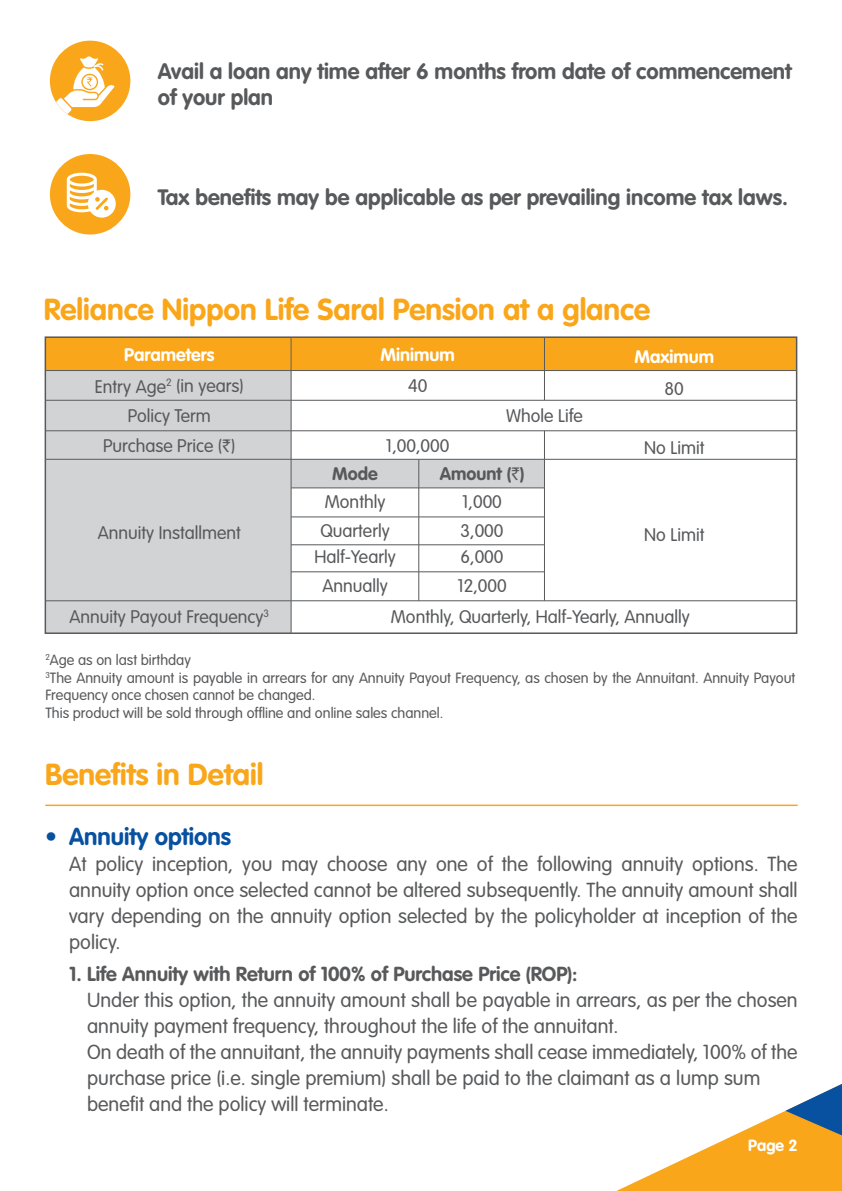
<style>
.page{position:relative;width:842px;height:1191px;background:#fff}
.page>*{position:absolute;margin:0;border:0;box-sizing:border-box;transform-origin:0 0}
.t1{font:700 30px "VAG Rounded Std";color:#faa61a}
.t2{font:700 24px "VAG Rounded Std";color:#0751a0}
.t3{font:700 22px/26.4px "VAG Rounded Std";color:#58595b}
.t4{font:300 20px/26px "VAG Rounded Std";color:#58595b;text-align:justify}
.t5{font:700 20px "VAG Rounded Std";color:#58595b}
.t6{font:300 18px/29px "VAG Rounded Std";color:#58595b;text-align:center}
.t7{font:700 18px "VAG Rounded Std";color:#fff}
.t8{font:700 18px "VAG Rounded Std";color:#58595b}
.t9{font:700 16px "VAG Rounded Std";color:#fff}
.t10{font:300 14.6px/17.6px "VAG Rounded Std";color:#58595b}
.s1{font-weight:700;color:#fff}
.s2{font-family:"Rupee";font-weight:400}
.s3{font-weight:300}
</style>
<div class="page">
<div style="left:291px;top:459px;width:253px;height:29px;background:#d1d3d4"></div>
<svg style="left:616px;top:1084px;width:226px;height:107px"></svg>
<div style="left:45px;top:370px;width:246px;height:263px;background:#d1d3d4"></div>
<div style="left:45px;top:337px;width:752px;height:33px;background:#faa61a"></div>
<div style="left:45px;top:336px;width:752px;height:298px;border:2px solid #58595b"></div>
<hr style="left:291px;top:337px;width:1px;height:296px;background:#58595b">
<hr style="left:544px;top:337px;width:1px;height:63px;background:#58595b">
<svg style="left:544px;top:431px;width:1px;height:28px"></svg>
<hr style="left:544px;top:459px;width:1px;height:142px;background:#58595b">
<hr style="left:418px;top:459px;width:1px;height:142px;background:#58595b">
<hr style="left:45px;top:400px;width:751px;height:1px;background:#58595b">
<hr style="left:45px;top:370px;width:751px;height:1px;background:#58595b">
<hr style="left:45px;top:430px;width:751px;height:1px;background:#58595b">
<hr style="left:46px;top:459px;width:750px;height:1px;background:#58595b">
<hr style="left:45px;top:600px;width:751px;height:1px;background:#58595b">
<hr style="left:291px;top:544px;width:253px;height:1px;background:#58595b">
<hr style="left:291px;top:571px;width:253px;height:1px;background:#58595b">
<hr style="left:291px;top:487px;width:253px;height:1px;background:#58595b">
<hr style="left:291px;top:516px;width:253px;height:1px;background:#58595b">
<div style="left:50px;top:41px;width:80px;height:80px;background:#faa61a;border-radius:50%"></div>
<svg style="left:56px;top:56px;width:59px;height:58px"></svg>
<div style="left:50px;top:154px;width:80px;height:80px;background:#faa61a;border-radius:50%"></div>
<svg style="left:67px;top:173px;width:49px;height:45px"></svg>
<hr style="left:45px;top:804px;width:753px;height:2px;background:#faa61a">
<p class="t3" style="left:158px;top:58px;width:635px">Avail a loan any time after 6 months from date of commencement of your plan</p>
<p class="t3" style="left:158px;top:185px;width:632px">Tax benefits may be applicable as per prevailing income tax laws.</p>
<h1 class="t1" style="left:44px;top:292px;width:608px">Reliance Nippon Life Saral Pension at a glance</h1>
<p class="t7" style="left:381px;top:344px;width:76px">Minimum</p>
<p class="t7" style="left:634px;top:346px;width:81px">Maximum</p>
<p class="t6" style="left:408px;top:372px;width:21px">40</p>
<p class="t6" style="left:95px;top:340px;width:150px;line-height:31.4px"><span class="s1">Parameters<br></span>Entry Age<sup>2</sup> (in years)</p>
<p class="t6" style="left:103px;top:401px;width:134px;line-height:29.6px">Policy Term<br>Purchase Price (<span class="s2">`</span>)</p>
<p class="t6" style="left:665px;top:374px;width:21px">80</p>
<p class="t6" style="left:506px;top:402px;width:78px">Whole Life</p>
<p class="t6" style="left:386px;top:431px;width:65px">1,00,000</p>
<p class="t6" style="left:644px;top:433px;width:62px">No Limit</p>
<p class="t6" style="left:98px;top:519px;width:145px">Annuity Installment</p>
<p class="t6" style="left:70px;top:603px;width:201px">Annuity Payout Frequency<sup>3</sup></p>
<p class="t8" style="left:332px;top:463px;width:47px">Mode</p>
<p class="t8" style="left:440px;top:463px;width:86px">Amount (<span class="s2">`</span>)</p>
<p class="t6" style="left:321px;top:488px;width:71px;text-align:left">Monthly<br>Quarterly</p>
<p class="t6" style="left:460px;top:488px;width:45px;text-align:left">1,000<br>3,000</p>
<p class="t6" style="left:644px;top:521px;width:62px">No Limit</p>
<p class="t6" style="left:391px;top:571px;width:300px;line-height:31.4px;text-align:left;text-indent:66px">12,000<br>Monthly, Quarterly, Half-Yearly, Annually</p>
<p class="t6" style="left:315px;top:543px;width:83px">Half-Yearly<br>Annually</p>
<p class="t6" style="left:460px;top:543px;width:45px">6,000</p>
<p class="t10" style="left:45px;top:652px;width:751px"><sup>2</sup>Age as on last birthday<br><sup>3</sup>The Annuity amount is payable in arrears for any Annuity Payout Frequency, as chosen by the Annuitant. Annuity Payout Frequency once chosen cannot be changed.<br>This product will be sold through offline and online sales channel.</p>
<h1 class="t1" style="left:45px;top:757px;width:220px">Benefits in Detail</h1>
<p class="t2" style="left:45px;top:822px;width:188px"><span class="s3">•</span> Annuity options</p>
<p class="t4" style="left:69px;top:851px;width:730px">At policy inception, you may choose any one of the following annuity options. The annuity option once selected cannot be altered subsequently. The annuity amount shall vary depending on the annuity option selected by the policyholder at inception of the policy.</p>
<p class="t5" style="left:69px;top:962px;width:510px">1. Life Annuity with Return of 100% of Purchase Price (ROP):</p>
<p class="t4" style="left:87px;top:987px;width:712px;text-align:left">Under this option, the annuity amount shall be payable in arrears, as per the chosen annuity payment frequency, throughout the life of the annuitant.<br>On death of the annuitant, the annuity payments shall cease immediately, 100% of the purchase price (i.e. single premium) shall be paid to the claimant as a lump sum benefit and the policy will terminate.</p>
<p class="t9" style="left:748px;top:1135px;width:51px">Page 2</p>
</div>
